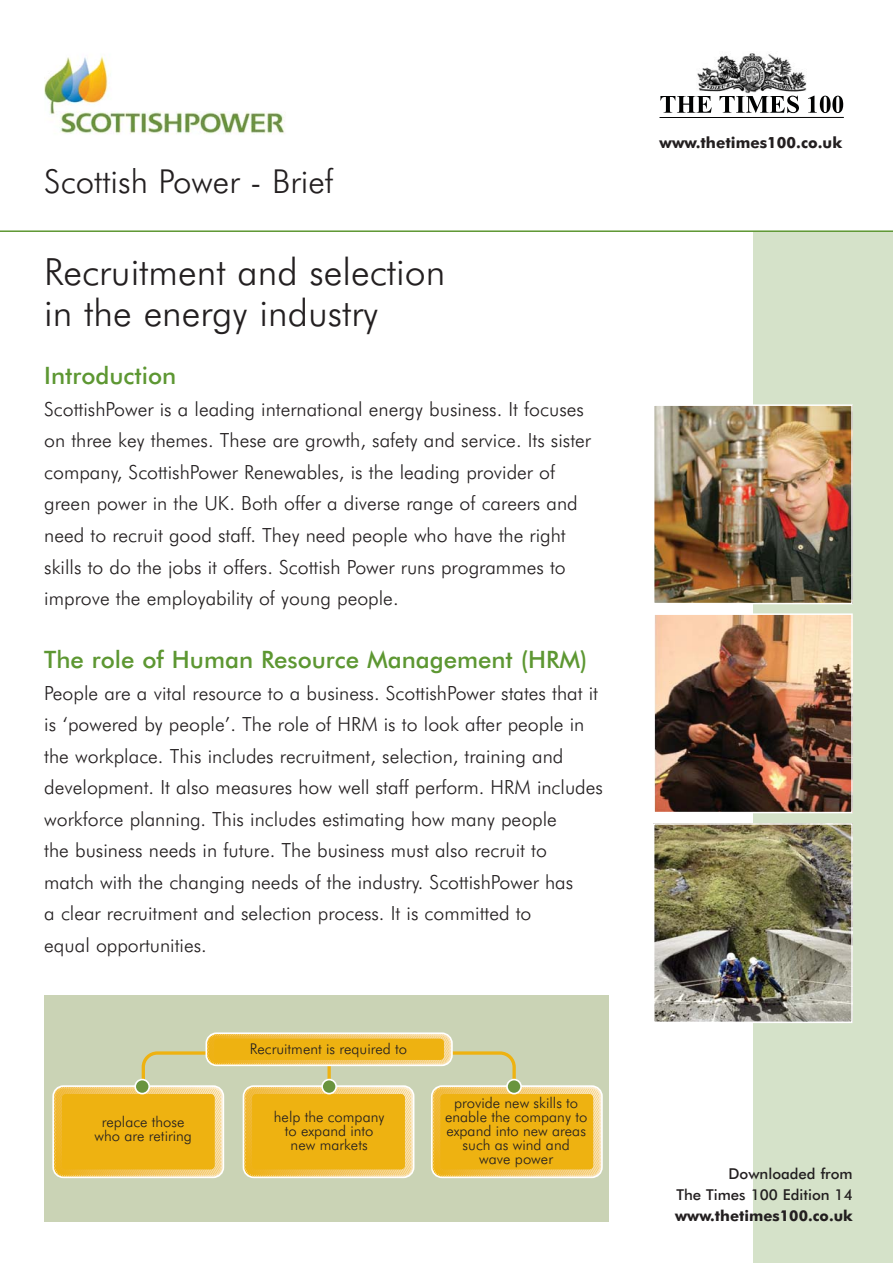
<style>
.page{position:relative;width:893px;height:1263px;background:#fff}
.page>*{position:absolute;margin:0;border:0;box-sizing:border-box;transform-origin:0 0}
.t1{font:300 37.5px/40.5px "Futura BT";color:#231f20}
.t2{font:300 33px "Futura BT";color:#231f20}
.t3{font:500 24px "Futura BT";color:#5d9732}
.t4{font:300 19.5px/31.5px "Futura BT";color:#231f20}
.t5{font:700 15.45px "Futura BT";color:#231f20}
.t6{font:500 15px/21px "Futura BT";color:#231f20;text-align:right}
.t7{font:700 15px "Futura BT";color:#231f20}
.t8{font:300 14.85px/14.1px "Futura BT";color:#231f20;text-align:center}
</style>
<div class="page">
<div style="left:753px;top:232px;width:139px;height:1031px;background:#d5e2c9"></div>
<img style="left:44px;top:56px;width:242px;height:78px">
<img style="left:697px;top:53px;width:110px;height:43px">
<svg style="left:660px;top:96px;width:51px;height:17px"></svg>
<svg style="left:719px;top:96px;width:79px;height:17px"></svg>
<svg style="left:808px;top:96px;width:35px;height:17px"></svg>
<hr style="left:659px;top:117px;width:184px;height:1px;background:#010202">
<img style="left:655px;top:616px;width:194px;height:194px">
<div style="left:652px;top:613px;width:200px;height:200px;border:2px solid #fff"></div>
<img style="left:655px;top:826px;width:194px;height:194px">
<div style="left:652px;top:823px;width:200px;height:200px;border:2px solid #fff"></div>
<img style="left:655px;top:407px;width:194px;height:194px">
<div style="left:652px;top:404px;width:200px;height:200px;border:2px solid #fff"></div>
<hr style="left:0;top:230px;width:892px;height:2px;background:#5d9732">
<div style="left:44px;top:995px;width:564px;height:226px;background:#cad3b5"></div>
<div style="left:242px;top:1085px;width:172px;height:93px;border:3px solid #fff;border-radius:9px"></div>
<div style="left:431px;top:1085px;width:171px;height:93px;border:3px solid #fff;border-radius:9px"></div>
<div style="left:52px;top:1085px;width:172px;height:93px;border:3px solid #fff;border-radius:9px"></div>
<div style="left:205px;top:1032px;width:247px;height:34px;border:3px solid #fff;border-radius:9px"></div>
<svg style="left:54px;top:1034px;width:547px;height:142px;background:#e3c25a"></svg>
<div style="left:214px;top:1039px;width:229px;height:21px;background:#eeb211;border-radius:4px"></div>
<h2 class="t2" style="left:44px;top:165px;width:290px">Scottish Power - Brief</h2>
<h1 class="t1" style="left:44px;top:254px;width:402px">Recruitment and selection in the energy industry</h1>
<p class="t3" style="left:44px;top:364px;width:133px">Introduction</p>
<p class="t4" style="left:44px;top:394px;width:548px">ScottishPower is a leading international energy business. It focuses on three key themes. These are growth, safety and service. Its sister company, ScottishPower Renewables, is the leading provider of green power in the UK. Both offer a diverse range of careers and need to recruit good staff. They need people who have the right skills to do the jobs it offers. Scottish Power runs programmes to improve the employability of young people.</p>
<p class="t3" style="left:44px;top:648px;width:544px">The role of Human Resource Management (HRM)</p>
<p class="t4" style="left:44px;top:678px;width:560px">People are a vital resource to a business. ScottishPower states that it is ‘powered by people’. The role of HRM is to look after people in the workplace. This includes recruitment, selection, training and development. It also measures how well staff perform. HRM includes workforce planning. This includes estimating how many people<br>the business needs in future. The business must also recruit to<br>match with the changing needs of the industry. ScottishPower has<br>a clear recruitment and selection process. It is committed to<br>equal opportunities.</p>
<p class="t8" style="left:250px;top:1043px;width:159px">Recruitment is required to</p>
<p class="t8" style="left:95px;top:1115px;width:99px">replace those who are retiring</p>
<p class="t8" style="left:274px;top:1110px;width:112px">help the company to expand into new markets</p>
<p class="t8" style="left:445px;top:1096px;width:144px">provide new skills to enable the company to expand into new areas such as wind and wave power</p>
<p class="t5" style="left:659px;top:135px;width:184px">www.thetimes100.co.uk</p>
<p class="t6" style="left:676px;top:1164px;width:178px">Downloaded from<br>The Times 100 Edition 14</p>
<p class="t7" style="left:675px;top:1208px;width:179px">www.thetimes100.co.uk</p>
</div>
